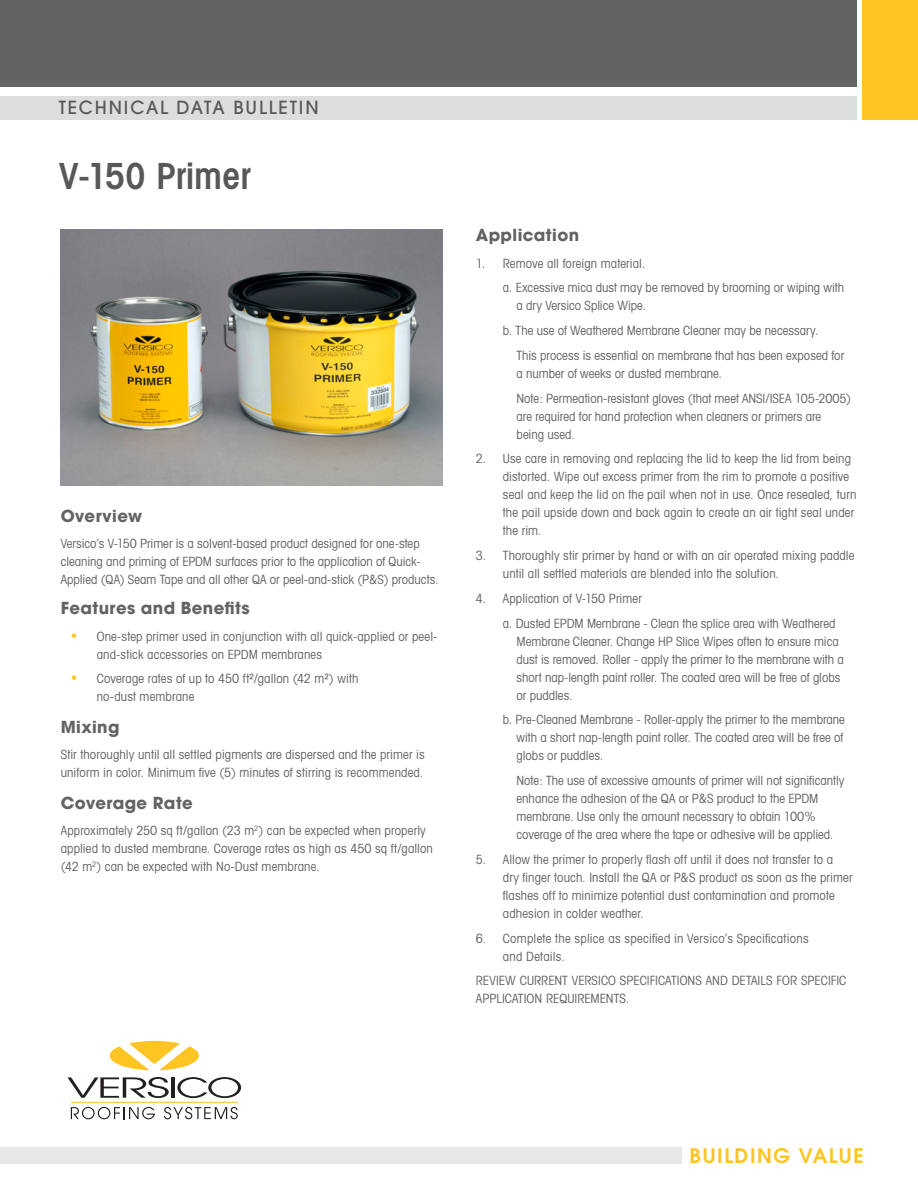
<style>
.page{position:relative;width:918px;height:1188px;background:#fff}
.page>*{position:absolute;margin:0;border:0;box-sizing:border-box;transform-origin:0 0}
.t1{font:600 condensed 36px "Avant Garde";letter-spacing:.005em;color:#57585a}
.t2{font:600 19.95px "Avant Garde";letter-spacing:.075em;color:#fec422}
.t3{font:500 18px "Avant Garde";letter-spacing:.1em;color:#57585a}
.Body_Copy{font:700 16.5px "Avant Garde";letter-spacing:.025em;color:#636366}
.All_Caps_Installatio{font:condensed 12.75px/18px "Avant Garde";letter-spacing:.005em;color:#636366}
.s1{font-stretch:normal;font-size:14.25px;color:#fec422}
</style>
<div class="page">
<img style="left:61px;top:230px;width:381px;height:256px">
<div style="left:0;top:1147px;width:681px;height:17px;background:#e6e7e9"></div>
<div style="left:0;top:96px;width:856px;height:23px;background:#dcdddf"></div>
<div style="left:0;top:0;width:856px;height:87px;background:#636366"></div>
<div style="left:863px;top:0;width:55px;height:119px;background:#fec422"></div>
<svg style="left:71px;top:1107px;width:84px;height:12px"></svg>
<svg style="left:164px;top:1107px;width:74px;height:12px"></svg>
<svg style="left:177px;top:1077px;width:64px;height:21px"></svg>
<hr style="left:171px;top:1077px;width:4px;height:21px;background:#231f20">
<svg style="left:68px;top:1077px;width:101px;height:21px"></svg>
<hr style="left:71px;top:1102px;width:166px;height:1px;background:#fec422">
<svg style="left:110px;top:1041px;width:89px;height:29px"></svg>
<p class="t3" style="left:59px;top:97px;width:261px">TECHNICAL DATA BULLETIN</p>
<p class="t1" style="left:59px;top:154px;width:193px">V-150 Primer</p>
<p class="Body_Copy" style="left:61px;top:505px;width:83px">Overview</p>
<p class="All_Caps_Installatio" style="left:61px;top:535px;width:379px">Versico’s V-150 Primer is a solvent-based product designed for one-step cleaning and priming of EPDM surfaces prior to the application of Quick-<br>Applied (QA) Seam Tape and all other QA or peel-and-stick (P&amp;S) products.</p>
<p class="Body_Copy" style="left:61px;top:598px;width:190px">Features and Benefits</p>
<p class="All_Caps_Installatio" style="left:97px;top:627px;width:342px;text-indent:-27px"><span class="s1">•</span> One-step primer used in conjunction with all quick-applied or peel&shy;and-stick accessories on EPDM membranes</p>
<p class="All_Caps_Installatio" style="left:97px;top:670px;width:263px;text-indent:-27px"><span class="s1">•</span> Coverage rates of up to 450 ft²/gallon (42 m²) with no-dust membrane</p>
<p class="Body_Copy" style="left:61px;top:716px;width:60px">Mixing</p>
<p class="All_Caps_Installatio" style="left:61px;top:745px;width:365px">Stir thoroughly until all settled pigments are dispersed and the primer is uniform in color. Minimum five (5) minutes of stirring is recommended.</p>
<p class="Body_Copy" style="left:61px;top:792px;width:134px">Coverage Rate</p>
<p class="All_Caps_Installatio" style="left:61px;top:821px;width:374px">Approximately 250 sq ft/gallon (23 m<sup>2</sup>) can be expected when properly applied to dusted membrane. Coverage rates as high as 450 sq ft/gallon (42 m<sup>2</sup>) can be expected with No-Dust membrane.</p>
<p class="Body_Copy" style="left:476px;top:225px;width:105px">Application</p>
<p class="All_Caps_Installatio" style="left:476px;top:254px;width:171px">1. Remove all foreign material.</p>
<p class="All_Caps_Installatio" style="left:517px;top:279px;width:329px;text-indent:-14px">a. Excessive mica dust may be removed by brooming or wiping with a dry Versico Splice Wipe.</p>
<p class="All_Caps_Installatio" style="left:503px;top:321px;width:317px">b. The use of Weathered Membrane Cleaner may be necessary.</p>
<p class="All_Caps_Installatio" style="left:517px;top:346px;width:329px">This process is essential on membrane that has been exposed for a number of weeks or dusted membrane.</p>
<p class="All_Caps_Installatio" style="left:517px;top:389px;width:336px">Note: Permeation-resistant gloves (that meet ANSI/ISEA 105-2005) are required for hand protection when cleaners or primers are being used.</p>
<p class="All_Caps_Installatio" style="left:503px;top:450px;width:355px;text-indent:-27px">2. Use care in removing and replacing the lid to keep the lid from being distorted. Wipe out excess primer from the rim to promote a positive seal and keep the lid on the pail when not in use. Once resealed, turn the pail upside down and back again to create an air tight seal under the rim.</p>
<p class="All_Caps_Installatio" style="left:503px;top:546px;width:353px;text-indent:-27px">3. Thoroughly stir primer by hand or with an air operated mixing paddle until all settled materials are blended into the solution.</p>
<p class="All_Caps_Installatio" style="left:476px;top:589px;width:168px">4. Application of V-150 Primer</p>
<p class="All_Caps_Installatio" style="left:517px;top:614px;width:329px;text-indent:-14px">a. Dusted EPDM Membrane - Clean the splice area with Weathered Membrane Cleaner. Change HP Slice Wipes often to ensure mica dust is removed. Roller - apply the primer to the membrane with a short nap-length paint roller. The coated area will be free of globs or puddles.</p>
<p class="All_Caps_Installatio" style="left:517px;top:711px;width:330px;text-indent:-14px">b. Pre-Cleaned Membrane - Roller-apply the primer to the membrane with a short nap-length paint roller. The coated area will be free of globs or puddles.</p>
<p class="All_Caps_Installatio" style="left:517px;top:771px;width:329px">Note: The use of excessive amounts of primer will not significantly enhance the adhesion of the QA or P&amp;S product to the EPDM membrane. Use only the amount necessary to obtain 100% coverage of the area where the tape or adhesive will be applied.</p>
<p class="All_Caps_Installatio" style="left:503px;top:850px;width:351px;text-indent:-27px">5. Allow the primer to properly flash off until it does not transfer to a<br>dry finger touch. Install the QA or P&amp;S product as soon as the primer flashes off to minimize potential dust contamination and promote adhesion in colder weather.</p>
<p class="All_Caps_Installatio" style="left:503px;top:929px;width:307px;text-indent:-27px">6. Complete the splice as specified in Versico’s Specifications and Details.</p>
<p class="All_Caps_Installatio" style="left:476px;top:972px;width:372px">REVIEW CURRENT VERSICO SPECIFICATIONS AND DETAILS FOR SPECIFIC<br>APPLICATION REQUIREMENTS.</p>
<p class="t2" style="left:690px;top:1142px;width:176px">BUILDING VALUE</p>
</div>
